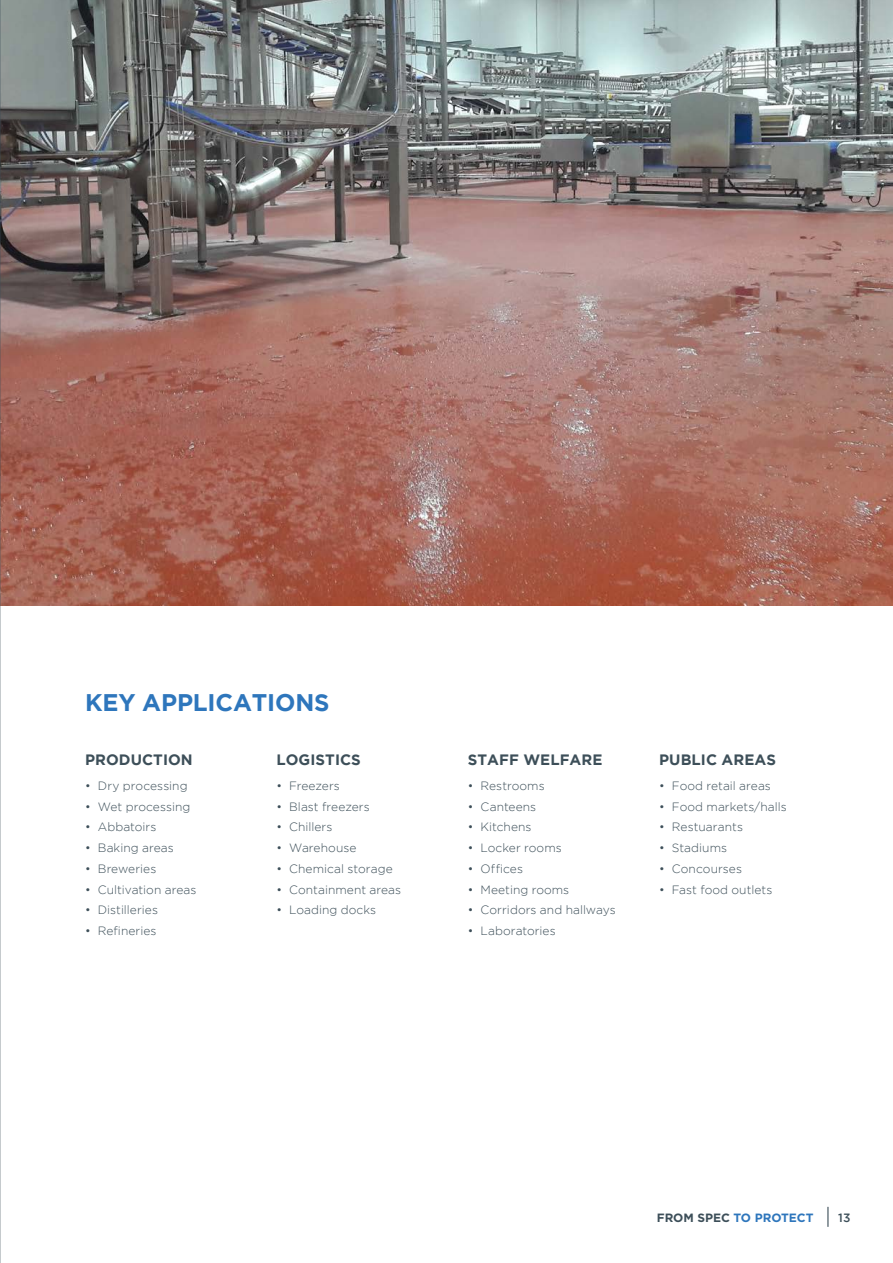
<style>
.page{position:relative;width:893px;height:1263px;background:#fff}
.page>*{position:absolute;margin:0;border:0;box-sizing:border-box;transform-origin:0 0}
.t1{font:700 24px "Gotham";letter-spacing:-.005em;color:#2e76bc}
.t2{font:700 15px "Gotham";letter-spacing:.005em;color:#3d4f59}
.t3{font:300 12px "Gotham";letter-spacing:.005em;color:#3d4f59}
.t4{font:700 12px "Gotham";color:#2e76bc}
.t5{font:500 12px "Gotham";color:#3d4f59}
.s1{color:#3d4f59}
</style>
<div class="page">
<svg style="left:827px;top:1207px;width:1px;height:20px"></svg>
<img style="left:1px;top:0;width:892px;height:605px">
<hr style="left:0;top:0;width:1px;height:1263px;background:#3d4f59">
<p class="t1" style="left:85px;top:688px;width:246px">KEY APPLICATIONS</p>
<p class="t2" style="left:85px;top:751px;width:109px">PRODUCTION</p>
<p class="t3" style="left:85px;top:779px;width:104px">• Dry processing</p>
<p class="t3" style="left:85px;top:800px;width:107px">• Wet processing</p>
<p class="t3" style="left:85px;top:820px;width:73px">• Abbatoirs</p>
<p class="t3" style="left:85px;top:841px;width:90px">• Baking areas</p>
<p class="t3" style="left:85px;top:862px;width:73px">• Breweries</p>
<p class="t3" style="left:85px;top:883px;width:113px">• Cultivation areas</p>
<p class="t3" style="left:85px;top:903px;width:75px">• Distilleries</p>
<p class="t3" style="left:85px;top:924px;width:73px">• Refineries</p>
<p class="t2" style="left:276px;top:751px;width:86px">LOGISTICS</p>
<p class="t3" style="left:276px;top:779px;width:65px">• Freezers</p>
<p class="t3" style="left:276px;top:800px;width:95px">• Blast freezers</p>
<p class="t3" style="left:276px;top:820px;width:58px">• Chillers</p>
<p class="t3" style="left:276px;top:841px;width:81px">• Warehouse</p>
<p class="t3" style="left:276px;top:862px;width:118px">• Chemical storage</p>
<p class="t3" style="left:276px;top:883px;width:126px">• Containment areas</p>
<p class="t3" style="left:276px;top:903px;width:101px">• Loading docks</p>
<p class="t2" style="left:468px;top:751px;width:136px">STAFF WELFARE</p>
<p class="t3" style="left:468px;top:779px;width:78px">• Restrooms</p>
<p class="t3" style="left:468px;top:800px;width:70px">• Canteens</p>
<p class="t3" style="left:468px;top:820px;width:65px">• Kitchens</p>
<p class="t3" style="left:468px;top:841px;width:95px">• Locker rooms</p>
<p class="t3" style="left:468px;top:862px;width:57px">• Offices</p>
<p class="t3" style="left:468px;top:883px;width:103px">• Meeting rooms</p>
<p class="t3" style="left:468px;top:903px;width:150px">• Corridors and hallways</p>
<p class="t3" style="left:468px;top:924px;width:89px">• Laboratories</p>
<p class="t2" style="left:659px;top:751px;width:118px">PUBLIC AREAS</p>
<p class="t3" style="left:659px;top:779px;width:113px">• Food retail areas</p>
<p class="t3" style="left:659px;top:800px;width:129px">• Food markets/halls</p>
<p class="t3" style="left:659px;top:820px;width:85px">• Restuarants</p>
<p class="t3" style="left:659px;top:841px;width:69px">• Stadiums</p>
<p class="t3" style="left:659px;top:862px;width:84px">• Concourses</p>
<p class="t3" style="left:659px;top:883px;width:115px">• Fast food outlets</p>
<p class="t4" style="left:657px;top:1210px;width:158px"><span class="s1">FROM SPEC</span> TO PROTECT</p>
<p class="t5" style="left:838px;top:1210px;width:14px">13</p>
</div>
